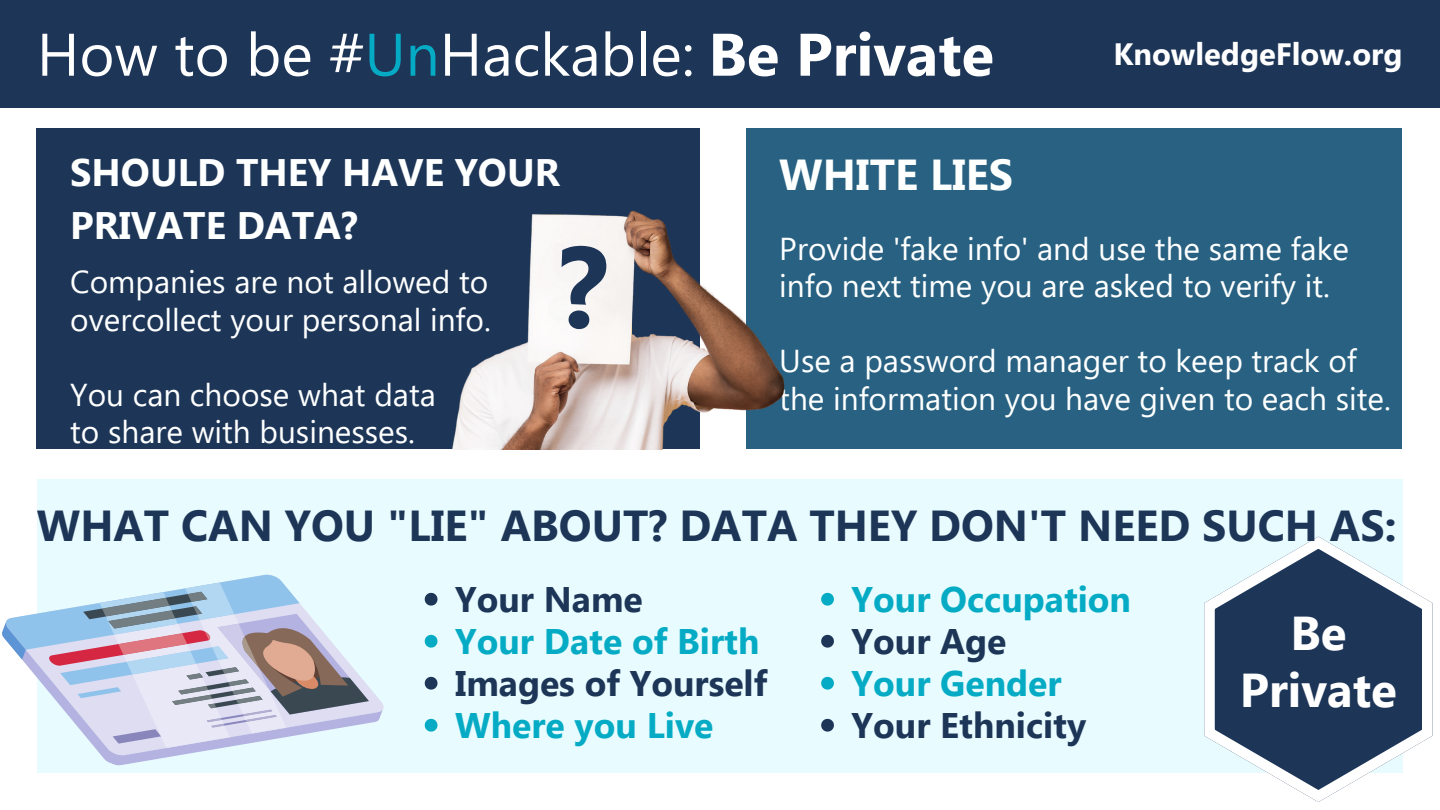
<style>
.page{position:relative;width:1440px;height:810px;background:#fff}
.page>*{position:absolute;margin:0;border:0;box-sizing:border-box;transform-origin:0 0}
.t1{font:59.9px "Segoe UI";color:#fff}
.t2{font:700 47.4px/56.5px "Segoe UI";color:#fff;text-align:center}
.t3{font:700 43.3px "Segoe UI";color:#1d3557}
.t4{font:700 43.3px "Segoe UI";color:#feffff}
.t5{font:700 38.3px/53.2px "Segoe UI";color:#feffff}
.t6{font:700 35.5px "Segoe UI";color:#05abc4}
.t7{font:700 35.5px "Segoe UI";color:#1d3557}
.t8{font:31.6px/37.5px "Segoe UI";color:#feffff}
.t9{font:700 30.8px "Segoe UI";color:#fff}
.s1{color:#05abc4}
.s2{font-weight:700}
</style>
<div class="page">
<div style="left:0;top:0;width:1440px;height:108px;background:#1d3557"></div>
<div style="left:37px;top:480px;width:1365px;height:293px;background:#e8fcff"></div>
<div style="left:37px;top:129px;width:663px;height:320px;background:#1d3557"></div>
<div style="left:747px;top:129px;width:655px;height:320px;background:#286181"></div>
<svg style="left:6px;top:612px;width:41px;height:78px"></svg>
<svg style="left:2px;top:622px;width:31px;height:38px"></svg>
<svg style="left:47px;top:574px;width:337px;height:192px"></svg>
<svg style="left:1204px;top:537px;width:228px;height:265px"></svg>
<svg style="left:425px;top:593px;width:12px;height:13px"></svg>
<svg style="left:425px;top:635px;width:12px;height:13px"></svg>
<svg style="left:425px;top:677px;width:12px;height:13px"></svg>
<svg style="left:425px;top:719px;width:12px;height:13px"></svg>
<img style="left:452px;top:203px;width:333px;height:247px">
<img style="left:534px;top:218px;width:98px;height:153px">
<svg style="left:821px;top:593px;width:13px;height:13px"></svg>
<svg style="left:821px;top:635px;width:13px;height:13px"></svg>
<svg style="left:821px;top:677px;width:13px;height:13px"></svg>
<svg style="left:821px;top:719px;width:13px;height:13px"></svg>
<div style="left:559px;top:244px;width:48px;height:86px;background:#f8f5f3"></div>
<p class="t1" style="left:37px;top:11px;width:959px">How to be #<span class="s1">Un</span>Hackable: <span class="s2">Be Private</span></p>
<p class="t9" style="left:1113px;top:32px;width:291px">KnowledgeFlow.org</p>
<p class="t5" style="left:70px;top:143px;width:491px">SHOULD THEY HAVE YOUR<br>PRIVATE DATA?</p>
<p class="t8" style="left:70px;top:261px;width:422px">Companies are not allowed to overcollect your personal info.</p>
<p class="t8" style="left:70px;top:374px;width:367px">You can choose what data</p>
<p class="t8" style="left:70px;top:411px;width:346px">to share with businesses.</p>
<p class="t4" style="left:779px;top:144px;width:235px">WHITE LIES</p>
<p class="t8" style="left:779px;top:228px;width:571px">Provide 'fake info' and use the same fake</p>
<p class="t8" style="left:779px;top:266px;width:552px">info next time you are asked to verify it.</p>
<p class="t8" style="left:779px;top:341px;width:579px">Use a password manager to keep track of</p>
<p class="t8" style="left:779px;top:378px;width:613px">the information you have given to each site.</p>
<p class="t3" style="left:37px;top:495px;width:1361px">WHAT CAN YOU "LIE" ABOUT? DATA THEY DON'T NEED SUCH AS:</p>
<p class="t7" style="left:455px;top:574px;width:189px">Your Name</p>
<p class="t6" style="left:455px;top:616px;width:306px">Your Date of Birth</p>
<p class="t7" style="left:455px;top:658px;width:314px">Images of Yourself</p>
<p class="t6" style="left:455px;top:700px;width:260px">Where you Live</p>
<p class="t6" style="left:852px;top:574px;width:281px">Your Occupation</p>
<p class="t7" style="left:852px;top:616px;width:156px">Your Age</p>
<p class="t6" style="left:852px;top:658px;width:212px">Your Gender</p>
<p class="t7" style="left:852px;top:700px;width:236px">Your Ethnicity</p>
<p class="t2" style="left:1240px;top:602px;width:158px">Be<br>Private</p>
</div>
